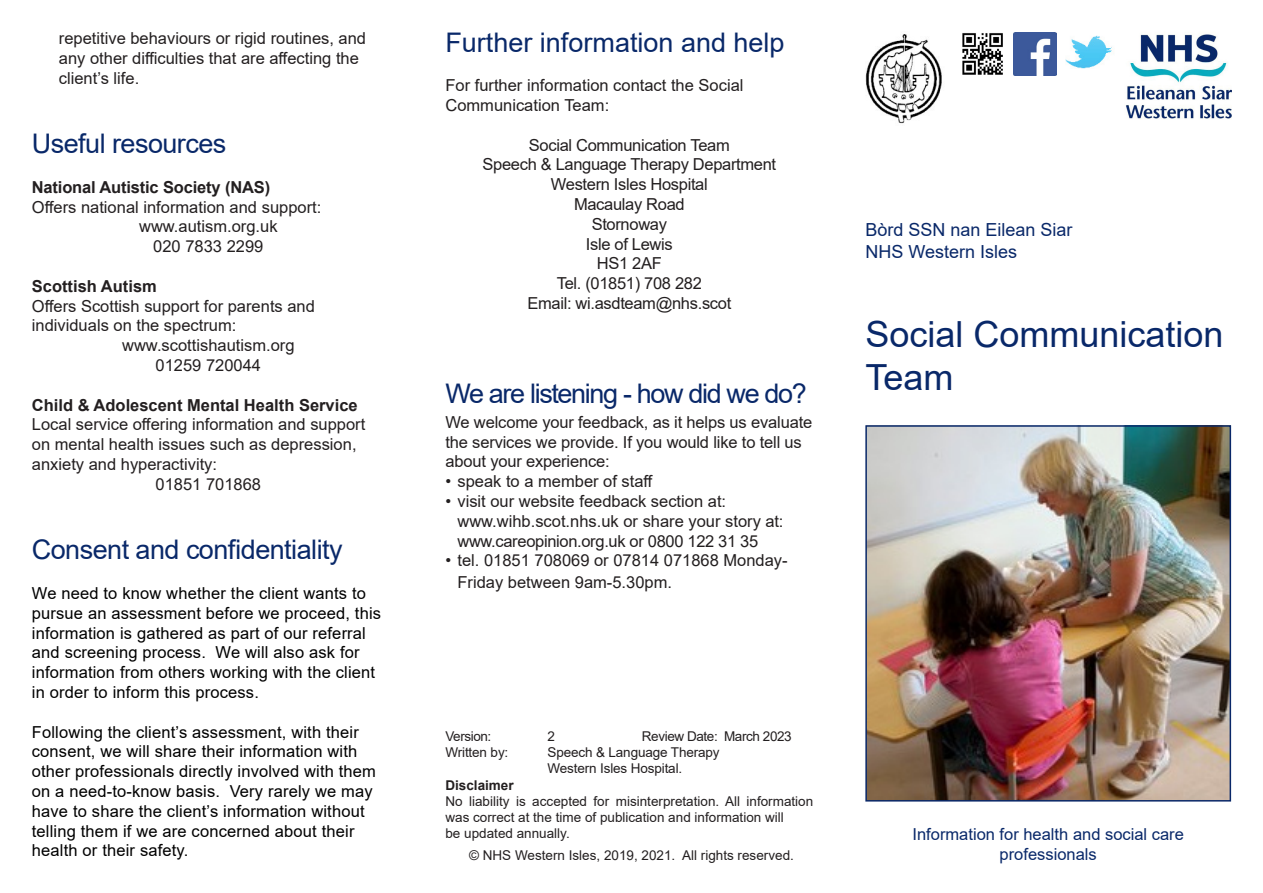
<style>
.page{position:relative;width:1263px;height:893px;background:#fff}
.page>*{position:absolute;margin:0;border:0;box-sizing:border-box;transform-origin:0 0}
.t1{font:36px/43.2px "Arial";color:#092869}
.t2{font:27px "Arial";letter-spacing:-.02em;color:#092869}
.t3{font:27px "Arial";letter-spacing:-.05em;color:#092869}
.t4{font:27px "Arial";color:#092869}
.t5{font:18px "Arial";color:#092869}
.t6{font:16.5px/19.8px "Arial";color:#231f20}
.t7{font:16.5px/19.8px "Arial";letter-spacing:.01em;color:#000}
.t8{font:16.5px "Arial";letter-spacing:-.02em;color:#231f20}
.t9{font:700 16.5px "Arial";color:#231f20}
.t10{font:16.5px/19.8px "Arial";color:#092869;text-align:center}
.t11{font:13.5px/16.2px "Arial";color:#231f20}
.t12{font:13.5px "Arial";letter-spacing:-.03em;color:#231f20}
.t13{font:700 13.5px "Arial";color:#231f20}
</style>
<div class="page">
<img style="left:868px;top:428px;width:360px;height:370px">
<div style="left:865px;top:425px;width:366px;height:376px;border:2px solid #092869"></div>
<img style="left:865px;top:34px;width:77px;height:90px">
<img style="left:1126px;top:34px;width:105px;height:85px">
<img style="left:1065px;top:35px;width:47px;height:34px">
<img style="left:962px;top:33px;width:41px;height:42px">
<img style="left:1013px;top:33px;width:43px;height:43px">
<p class="t6" style="left:59px;top:28px;width:309px">repetitive behaviours or rigid routines, and any other difficulties that are affecting the client’s life.</p>
<p class="t2" style="left:32px;top:125px;width:196px">Useful resources</p>
<p class="t9" style="left:32px;top:175px;width:240px">National Autistic Society (NAS)</p>
<p class="t6" style="left:32px;top:197px;width:291px">Offers national information and support:</p>
<p class="t6" style="left:139px;top:217px;width:140px">www.autism.org.uk</p>
<p class="t6" style="left:153px;top:236px;width:112px">020 7833 2299</p>
<p class="t9" style="left:32px;top:274px;width:126px">Scottish Autism</p>
<p class="t6" style="left:32px;top:296px;width:285px">Offers Scottish support for parents and individuals on the spectrum:</p>
<p class="t6" style="left:122px;top:335px;width:174px">www.scottishautism.org</p>
<p class="t6" style="left:156px;top:355px;width:107px">01259 720044</p>
<p class="t9" style="left:32px;top:393px;width:327px">Child &amp; Adolescent Mental Health Service</p>
<p class="t6" style="left:32px;top:415px;width:335px">Local service offering information and support on mental health issues such as depression, anxiety and hyperactivity:</p>
<p class="t6" style="left:156px;top:474px;width:107px">01851 701868</p>
<p class="t2" style="left:32px;top:531px;width:312px">Consent and confidentiality</p>
<p class="t7" style="left:32px;top:583px;width:351px">We need to know whether the client wants to pursue an assessment before we proceed, this information is gathered as part of our referral and screening process. We will also ask for information from others working with the client in order to inform this process.</p>
<p class="t7" style="left:32px;top:722px;width:346px">Following the client’s assessment, with their consent, we will share their information with other professionals directly involved with them on a need-to-know basis. Very rarely we may have to share the client’s information without telling them if we are concerned about their health or their safety.</p>
<p class="t4" style="left:445px;top:23px;width:341px">Further information and help</p>
<p class="t6" style="left:445px;top:75px;width:300px">For further information contact the Social<br>Communication Team:</p>
<p class="t8" style="left:529px;top:133px;width:202px">Social Communication Team</p>
<p class="t8" style="left:482px;top:153px;width:295px">Speech &amp; Language Therapy Department</p>
<p class="t8" style="left:551px;top:173px;width:158px">Western Isles Hospital</p>
<p class="t8" style="left:574px;top:193px;width:112px">Macaulay Road</p>
<p class="t8" style="left:592px;top:213px;width:77px">Stornoway</p>
<p class="t8" style="left:586px;top:232px;width:88px">Isle of Lewis</p>
<p class="t6" style="left:597px;top:254px;width:66px">HS1 2AF</p>
<p class="t8" style="left:557px;top:272px;width:147px">Tel. (01851) 708 282</p>
<p class="t8" style="left:527px;top:292px;width:205px">Email: wi.asdteam@nhs.scot</p>
<p class="t3" style="left:445px;top:374px;width:363px">We are listening - how did we do?</p>
<p class="t6" style="left:445px;top:412px;width:368px">We welcome your feedback, as it helps us evaluate the services we provide. If you would like to tell us about your experience:</p>
<p class="t6" style="left:445px;top:471px;width:209px">• speak to a member of staff</p>
<p class="t6" style="left:457px;top:491px;width:327px;text-indent:-12px">• visit our website feedback section at: www.wihb.scot.nhs.uk or share your story at: www.careopinion.org.uk or 0800 122 31 35</p>
<p class="t6" style="left:457px;top:550px;width:332px;line-height:21.6px;text-indent:-12px">• tel. 01851 708069 or 07814 071868 Monday-<br>Friday between 9am-5.30pm.</p>
<p class="t5" style="left:865px;top:218px;width:209px">Bòrd SSN nan Eilean Siar</p>
<p class="t5" style="left:865px;top:239px;width:153px">NHS Western Isles</p>
<p class="t1" style="left:865px;top:313px;width:360px">Social Communication<br>Team</p>
<p class="t12" style="left:445px;top:727px;width:47px">Version:</p>
<p class="t11" style="left:547px;top:728px;width:9px">2</p>
<p class="t12" style="left:642px;top:727px;width:151px">Review Date: March 2023</p>
<p class="t11" style="left:445px;top:744px;width:64px">Written by:</p>
<p class="t11" style="left:547px;top:744px;width:174px">Speech &amp; Language Therapy</p>
<p class="t11" style="left:547px;top:760px;width:136px">Western Isles Hospital.</p>
<p class="t13" style="left:445px;top:775px;width:70px">Disclaimer</p>
<p class="t11" style="left:445px;top:793px;width:369px">No liability is accepted for misinterpretation. All information was correct at the time of publication and information will</p>
<p class="t11" style="left:445px;top:825px;width:126px">be updated annually.</p>
<p class="t11" style="left:469px;top:847px;width:326px">© NHS Western Isles, 2019, 2021. All rights reserved.</p>
<p class="t10" style="left:912px;top:824px;width:273px">Information for health and social care professionals</p>
</div>
